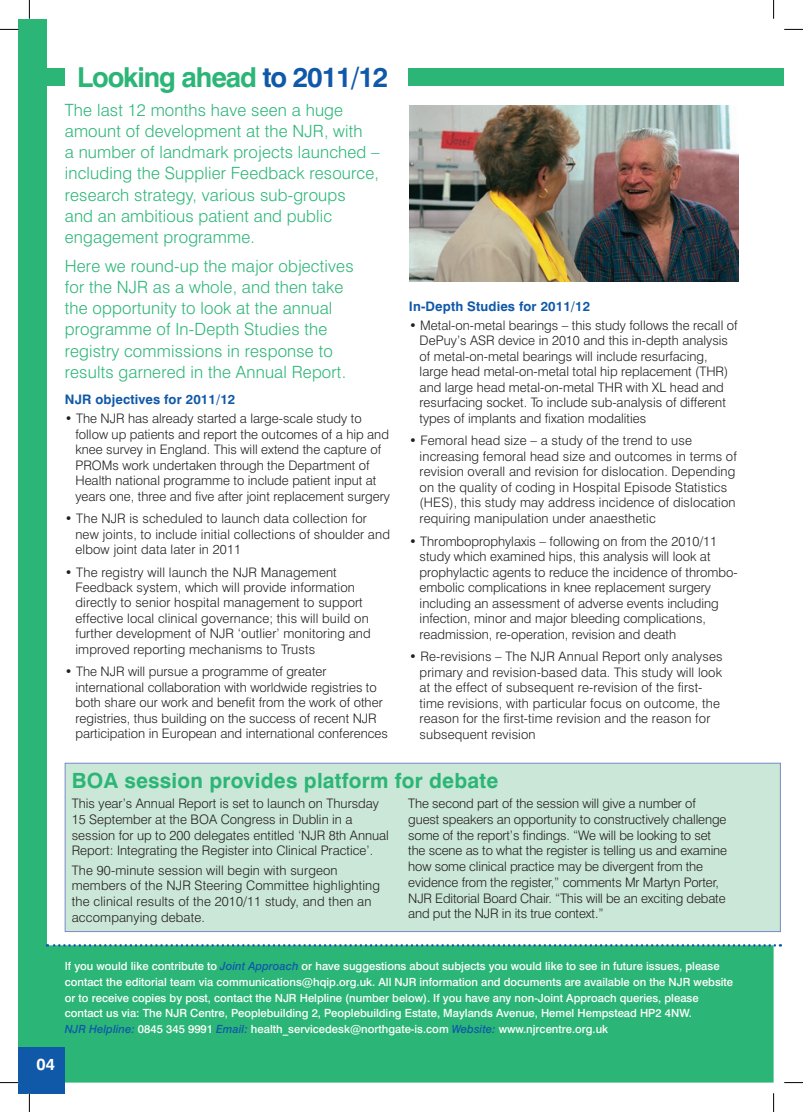
<style>
.page{position:relative;width:803px;height:1112px;background:#fff}
.page>*{position:absolute;margin:0;border:0;box-sizing:border-box;transform-origin:0 0}
.t1{font:700 27.5px "Swiss 721 BT";letter-spacing:-.04em;color:#2bb677}
.t2{font:700 21px "Swiss 721 BT";letter-spacing:.01em;color:#2bb677}
.t3{font:300 16.88px/21.2px "Swiss 721 BT";letter-spacing:.01em;color:#2bb677}
.t4{font:700 16.25px "Swiss 721 BT";color:#fff}
.t5{font:300 13.12px/15.5px "Swiss 721 BT";color:#231f20}
.t6{font:700 13.12px "Swiss 721 BT";letter-spacing:.01em;color:#1059a9}
.t7{font:500 11.25px/15.8px "Swiss 721 BT";color:#fff}
.s1{color:#1059a9}
.s2{font-style:italic;color:#1059a9}
</style>
<div class="page">
<div style="left:47px;top:946px;width:726px;height:136px;background:#2bb677"></div>
<div style="left:19px;top:19px;width:28px;height:1073px;background:#2bb677"></div>
<div style="left:42px;top:68px;width:23px;height:18px;background:#2bb677"></div>
<div style="left:409px;top:68px;width:375px;height:18px;background:#2bb677"></div>
<div style="left:19px;top:1046px;width:46px;height:46px;background:#1059a9"></div>
<div style="left:65px;top:762px;width:716px;height:169px;background:#cbe7d7;border:1px solid #788ac5"></div>
<svg style="left:47px;top:944px;width:734px;height:2px"></svg>
<img style="left:409px;top:106px;width:329px;height:175px">
<svg style="left:0;top:29px;width:19px;height:1px"></svg>
<svg style="left:784px;top:29px;width:19px;height:1px"></svg>
<svg style="left:0;top:1081px;width:19px;height:2px"></svg>
<svg style="left:784px;top:1082px;width:19px;height:1px"></svg>
<svg style="left:29px;top:0;width:1px;height:19px"></svg>
<svg style="left:29px;top:1092px;width:1px;height:19px"></svg>
<svg style="left:773px;top:0;width:1px;height:19px"></svg>
<svg style="left:773px;top:1093px;width:1px;height:18px"></svg>
<h1 class="t1" style="left:77px;top:60px;width:313px">Looking ahead <span class="s1">to 2011/12</span></h1>
<p class="t3" style="left:65px;top:99px;width:316px">The last 12 months have seen a huge amount of development at the NJR, with<br>a number of landmark projects launched – including the Supplier Feedback resource, research strategy, various sub-groups<br>and an ambitious patient and public engagement programme.</p>
<p class="t3" style="left:65px;top:255px;width:290px">Here we round-up the major objectives for the NJR as a whole, and then take the opportunity to look at the annual programme of In-Depth Studies the registry commissions in response to results garnered in the Annual Report.</p>
<p class="t6" style="left:65px;top:391px;width:172px">NJR objectives for 2011/12</p>
<p class="t5" style="left:75px;top:411px;width:316px;text-indent:-11px">• The NJR has already started a large-scale study to follow up patients and report the outcomes of a hip and knee survey in England. This will extend the capture of PROMs work undertaken through the Department of Health national programme to include patient input at years one, three and five after joint replacement surgery</p>
<p class="t5" style="left:75px;top:510px;width:316px;text-indent:-11px">• The NJR is scheduled to launch data collection for new joints, to include initial collections of shoulder and elbow joint data later in 2011</p>
<p class="t5" style="left:75px;top:564px;width:297px;text-indent:-11px">• The registry will launch the NJR Management Feedback system, which will provide information directly to senior hospital management to support effective local clinical governance; this will build on further development of NJR ‘outlier’ monitoring and improved reporting mechanisms to Trusts</p>
<p class="t5" style="left:75px;top:663px;width:314px;text-indent:-11px">• The NJR will pursue a programme of greater international collaboration with worldwide registries to both share our work and benefit from the work of other registries, thus building on the success of recent NJR participation in European and international conferences</p>
<p class="t6" style="left:409px;top:298px;width:183px">In-Depth Studies for 2011/12</p>
<p class="t5" style="left:420px;top:317px;width:319px;text-indent:-11px">• Metal-on-metal bearings – this study follows the recall of DePuy’s ASR device in 2010 and this in-depth analysis of metal-on-metal bearings will include resurfacing, large head metal-on-metal total hip replacement (THR) and large head metal-on-metal THR with XL head and resurfacing socket. To include sub-analysis of different types of implants and fixation modalities</p>
<p class="t5" style="left:420px;top:432px;width:319px;text-indent:-11px">• Femoral head size – a study of the trend to use increasing femoral head size and outcomes in terms of revision overall and revision for dislocation. Depending on the quality of coding in Hospital Episode Statistics (HES), this study may address incidence of dislocation requiring manipulation under anaesthetic</p>
<p class="t5" style="left:420px;top:533px;width:319px;text-indent:-11px">• Thromboprophylaxis – following on from the 2010/11 study which examined hips, this analysis will look at prophylactic agents to reduce the incidence of thrombo&shy;embolic complications in knee replacement surgery including an assessment of adverse events including infection, minor and major bleeding complications, readmission, re-operation, revision and death</p>
<p class="t5" style="left:420px;top:648px;width:304px;text-indent:-11px">• Re-revisions – The NJR Annual Report only analyses primary and revision-based data. This study will look at the effect of subsequent re-revision of the first&shy;time revisions, with particular focus on outcome, the reason for the first-time revision and the reason for subsequent revision</p>
<h2 class="t2" style="left:72px;top:767px;width:428px">BOA session provides platform for debate</h2>
<p class="t5" style="left:72px;top:795px;width:319px">This year’s Annual Report is set to launch on Thursday 15 September at the BOA Congress in Dublin in a session for up to 200 delegates entitled ‘NJR 8th Annual Report: Integrating the Register into Clinical Practice’.</p>
<p class="t5" style="left:72px;top:861px;width:310px">The 90-minute session will begin with surgeon members of the NJR Steering Committee highlighting the clinical results of the 2010/11 study, and then an accompanying debate.</p>
<p class="t5" style="left:408px;top:795px;width:320px">The second part of the session will give a number of guest speakers an opportunity to constructively challenge some of the report’s findings. “We will be looking to set the scene as to what the register is telling us and examine how some clinical practice may be divergent from the evidence from the register,” comments Mr Martyn Porter, NJR Editorial Board Chair. “This will be an exciting debate and put the NJR in its true context.”</p>
<p class="t4" style="left:36px;top:1054px;width:20px">04</p>
<p class="t7" style="left:65px;top:957px;width:670px">If you would like contribute to <span class="s2">Joint Approach</span> or have suggestions about subjects you would like to see in future issues, please contact the editorial team via communications@hqip.org.uk. All NJR information and documents are available on the NJR website or to receive copies by post, contact the NJR Helpline (number below). If you have any non-Joint Approach queries, please contact us via: The NJR Centre, Peoplebuilding 2, Peoplebuilding Estate, Maylands Avenue, Hemel Hempstead HP2 4NW.<br><span class="s2">NJR Helpline:</span> 0845 345 9991 <span class="s2">Email:</span> health_servicedesk@northgate-is.com <span class="s2">Website:</span> www.njrcentre.org.uk</p>
</div>
